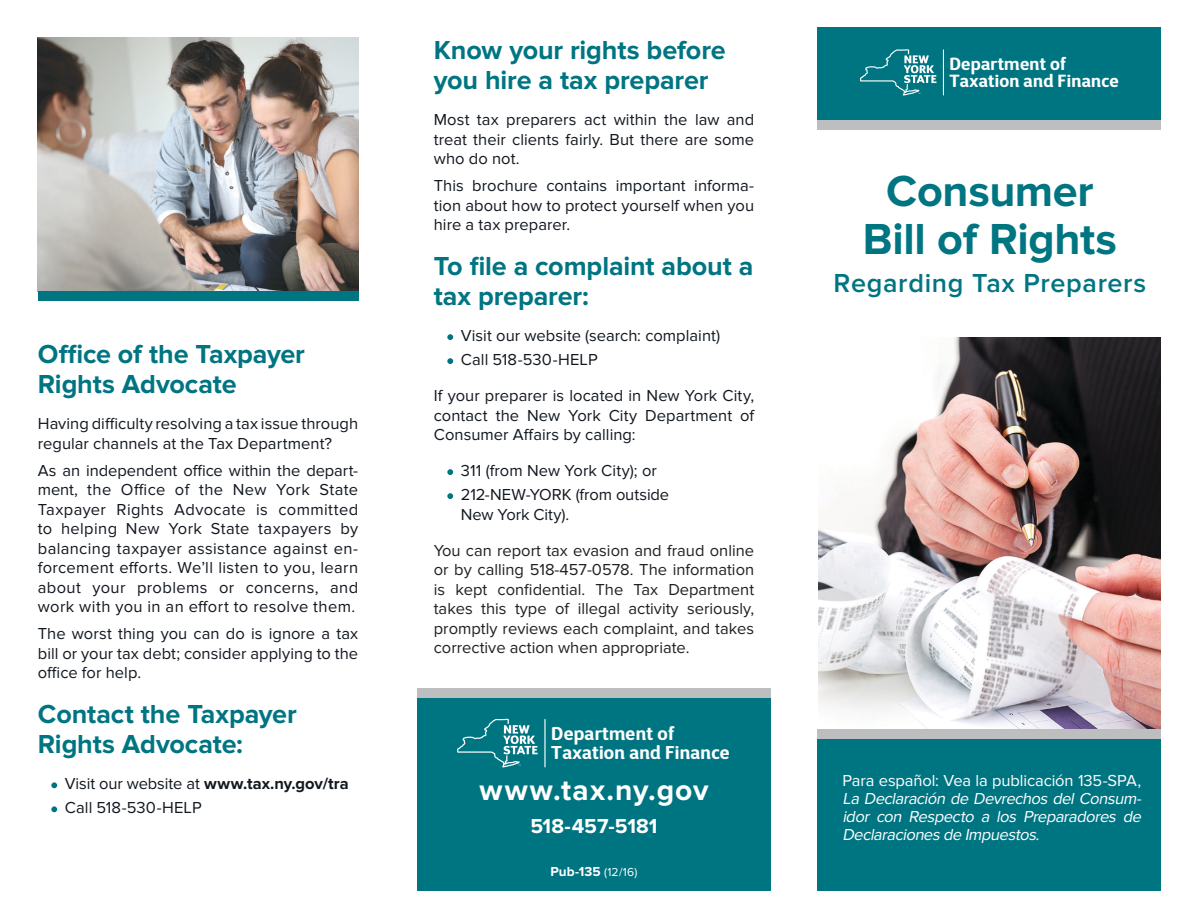
<style>
.page{position:relative;width:1188px;height:918px;background:#fff}
.page>*{position:absolute;margin:0;border:0;box-sizing:border-box;transform-origin:0 0}
.t1{font:700 45px/48px "Proxima Nova";letter-spacing:-.01em;color:#007582;text-align:center}
.t2{font:700 30px "Proxima Nova";letter-spacing:.04em;color:#fff}
.t3{font:700 27px/30px "Proxima Nova";letter-spacing:-.005em;color:#007582}
.t4{font:600 27px "Proxima Nova";letter-spacing:.025em;color:#007582}
.t5{font:700 21px "Proxima Nova";color:#fff}
.t6{font:700 18.45px/18.5px "D Sari";letter-spacing:.015em;color:#fff}
.t7{font:700 17.55px/17.5px "D Sari";letter-spacing:.015em;color:#fff}
.t8{font:16.5px/19.5px "Proxima Nova";letter-spacing:.005em;color:#121820;text-align:justify}
.t9{font:16.5px/19.5px "Proxima Nova";color:#231f20;text-align:justify}
.t10{font:italic 16.5px/18px "Proxima Nova";color:#fff;text-align:justify}
.t11{font:16.5px "Proxima Nova";letter-spacing:-.01em;color:#fff}
.t12{font:700 16.5px "Proxima Nova";letter-spacing:.005em;color:#121820}
.t13{font:700 13.5px "Proxima Nova";letter-spacing:.005em;color:#fff}
.s1{font-weight:400;color:#007582}
.s2{font-weight:400}
.s3{color:#007582}
.s4{font-weight:400;font-size:12px}
</style>
<div class="page">
<img style="left:819px;top:338px;width:342px;height:391px">
<div style="left:818px;top:738px;width:343px;height:153px;background:#007582"></div>
<div style="left:818px;top:729px;width:343px;height:9px;background:#bcbec0"></div>
<div style="left:818px;top:27px;width:343px;height:95px;background:#007582"></div>
<div style="left:818px;top:120px;width:343px;height:9px;background:#bcbec0"></div>
<hr style="left:943px;top:50px;width:1px;height:45px;background:#fff">
<svg style="left:860px;top:49px;width:77px;height:47px"></svg>
<svg style="left:447px;top:334px;width:6px;height:6px"></svg>
<svg style="left:447px;top:358px;width:6px;height:6px"></svg>
<svg style="left:447px;top:469px;width:6px;height:6px"></svg>
<svg style="left:447px;top:493px;width:6px;height:6px"></svg>
<div style="left:417px;top:695px;width:354px;height:196px;background:#007582"></div>
<div style="left:417px;top:688px;width:354px;height:10px;background:#bcbec0"></div>
<hr style="left:544px;top:719px;width:2px;height:48px;background:#fff">
<svg style="left:457px;top:719px;width:81px;height:48px"></svg>
<svg style="left:51px;top:782px;width:6px;height:6px"></svg>
<svg style="left:51px;top:806px;width:6px;height:6px"></svg>
<img style="left:38px;top:38px;width:320px;height:253px">
<div style="left:38px;top:291px;width:320px;height:10px;background:#007582"></div>
<h3 class="t3" style="left:38px;top:340px;width:269px">Office of the Taxpayer<br>Rights Advocate</h3>
<p class="t8" style="left:38px;top:414px;width:322px">Having difficulty resolving a tax issue through regular channels at the Tax Department?</p>
<p class="t8" style="left:38px;top:461px;width:322px">As an independent office within the depart&shy;ment, the Office of the New York State Taxpayer Rights Advocate is committed to helping New York State taxpayers by balancing taxpayer assistance against en&shy;forcement efforts. We’ll listen to you, learn about your problems or concerns, and work with you in an effort to resolve them.</p>
<p class="t8" style="left:38px;top:624px;width:322px">The worst thing you can do is ignore a tax bill or your tax debt; consider applying to the office for help.</p>
<h3 class="t3" style="left:38px;top:700px;width:260px">Contact the Taxpayer<br>Rights Advocate:</h3>
<p class="t12" style="left:51px;top:774px;width:299px"><span class="s1">•</span> <span class="s2">Visit our website at</span> www.tax.ny.gov/tra</p>
<p class="t8" style="left:51px;top:798px;width:152px"><span class="s3">•</span> Call 518-530-HELP</p>
<h3 class="t3" style="left:434px;top:36px;width:294px">Know your rights before you hire a tax preparer</h3>
<p class="t8" style="left:434px;top:110px;width:322px">Most tax preparers act within the law and treat their clients fairly. But there are some who do not.</p>
<p class="t8" style="left:434px;top:176px;width:322px">This brochure contains important informa&shy;tion about how to protect yourself when you hire a tax preparer.</p>
<h3 class="t3" style="left:434px;top:252px;width:321px">To file a complaint about a tax preparer:</h3>
<p class="t8" style="left:447px;top:326px;width:274px"><span class="s3">•</span> Visit our website (search: complaint)</p>
<p class="t8" style="left:434px;top:342px;width:322px;line-height:36px;text-indent:13px"><span class="s3">•</span> Call 518-530-HELP<br>If your preparer is located in New York City,</p>
<p class="t8" style="left:434px;top:406px;width:322px">contact the New York City Department of<br>Consumer Affairs by calling:</p>
<p class="t8" style="left:447px;top:461px;width:211px"><span class="s3">•</span> 311 (from New York City); or</p>
<p class="t8" style="left:461px;top:485px;width:210px;text-indent:-14px"><span class="s3">•</span> 212-NEW-YORK (from outside<br>New York City).</p>
<p class="t9" style="left:434px;top:541px;width:322px">You can report tax evasion and fraud online or by calling 518-457-0578. The information is kept confidential. The Tax Department takes this type of illegal activity seriously, promptly reviews each complaint, and takes corrective action when appropriate.</p>
<p class="t6" style="left:551px;top:724px;width:180px">Department of<br>Taxation and Finance</p>
<h2 class="t2" style="left:480px;top:773px;width:231px">www.tax.ny.gov</h2>
<p class="t5" style="left:531px;top:814px;width:129px">518-457-5181</p>
<p class="t13" style="left:551px;top:864px;width:88px">Pub-135 <span class="s4">(12/16)</span></p>
<p class="t7" style="left:949px;top:55px;width:171px">Department of<br>Taxation and Finance</p>
<h1 class="t1" style="left:863px;top:168px;width:256px">Consumer<br>Bill of Rights</h1>
<h3 class="t4" style="left:834px;top:267px;width:314px">Regarding Tax Preparers</h3>
<p class="t11" style="left:842px;top:771px;width:300px">Para español: Vea la publicación 135-SPA,</p>
<p class="t10" style="left:842px;top:790px;width:304px">La Declaración de Devrechos del Consum&shy;idor con Respecto a los Preparadores de Declaracionesde Impuestos.</p>
</div>
